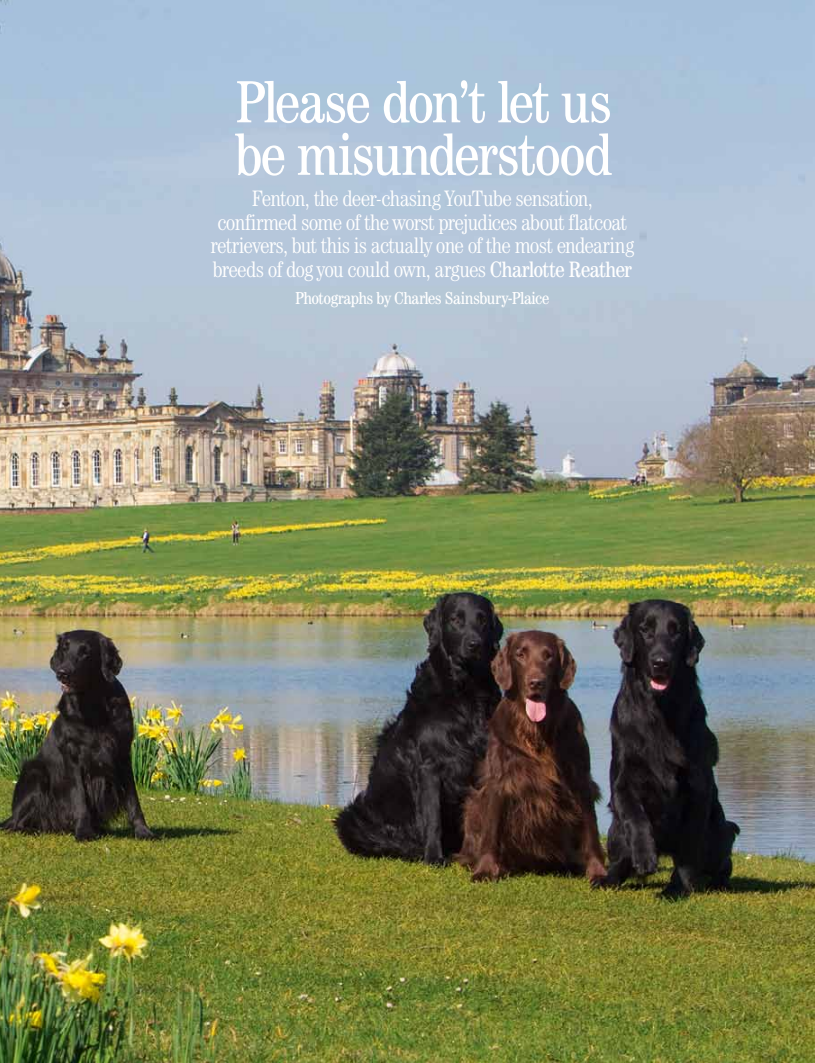
<style>
.page{position:relative;width:815px;height:1063px;background:#fff}
.page>*{position:absolute;margin:0;border:0;box-sizing:border-box;transform-origin:0 0}
.t1{font:condensed 60px/52.5px "Century IT Cby BT";letter-spacing:-.03em;color:#fff}
.t2{font:300 condensed 22.5px/23.8px "Century IT Cby BT";letter-spacing:-.025em;color:#fff;text-align:center}
.t3{font:condensed 17.5px "Century IT Cby BT";letter-spacing:-.025em;color:#fff}
.s1{font-weight:400}
</style>
<div class="page">
<img style="left:0;top:0;width:815px;height:1063px">
<h1 class="t1" style="left:235px;top:74px;width:379px">Please don’t let us be misunderstood</h1>
<p class="t2" style="left:210px;top:186px;width:425px">Fenton, the deer-chasing YouTube sensation, confirmed some of the worst prejudices about flatcoat retrievers, but this is actually one of the most endearing breeds of dog you could own, argues <span class="s1">Charlotte Reather</span></p>
<p class="t3" style="left:295px;top:288px;width:256px">Photographs by Charles Sainsbury-Plaice</p>
</div>
